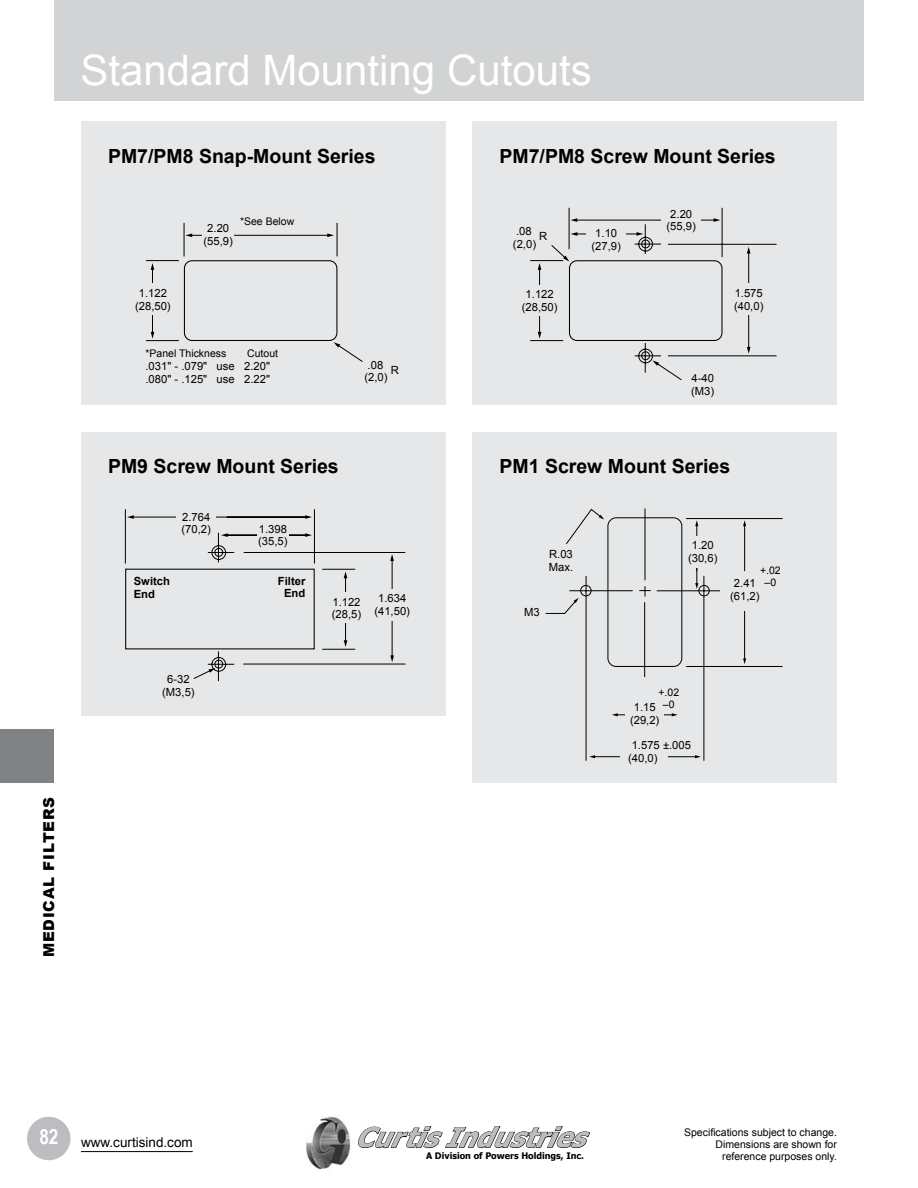
<style>
.page{position:relative;width:918px;height:1188px;background:#fff}
.page>*{position:absolute;margin:0;border:0;box-sizing:border-box;transform-origin:0 0}
.t1{font:42px "Arial";color:#fff}
.t2{font:italic 700 27px "Tahoma";color:#bcbdc0}
.t3{font:700 21px "Arial Narrow";color:#fff}
.t4{font:700 19.5px "Arial";color:#000}
.t5{font:900 15px "Arial";letter-spacing:.05em;color:#000}
.t6{font:13.5px "Arial";color:#000}
.t7{font:11.25px/12.8px "Arial";color:#000}
.t8{font:700 11.25px/12.8px "Arial";color:#000}
.t9{font:10.5px/12px "Arial";color:#000;text-align:center}
.t10{font:700 9px "Tahoma";color:#000}
</style>
<div class="page">
<svg style="left:358px;top:1126px;width:233px;height:22px"></svg>
<hr style="left:81px;top:1151px;width:112px;height:1px;background:#000">
<img style="left:306px;top:1116px;width:45px;height:54px">
<div style="left:27px;top:1117px;width:43px;height:43px;background:#bcbdc0;border-radius:50%"></div>
<div style="left:0;top:729px;width:54px;height:54px;background:#808285"></div>
<div style="left:54px;top:0;width:809px;height:100px;background:#d1d3d4"></div>
<div style="left:81px;top:122px;width:365px;height:283px;background:#e6e7e8"></div>
<div style="left:81px;top:432px;width:365px;height:284px;background:#e6e7e8"></div>
<div style="left:472px;top:122px;width:365px;height:283px;background:#e6e7e8"></div>
<div style="left:472px;top:432px;width:365px;height:351px;background:#e6e7e8"></div>
<div style="left:607px;top:517px;width:75px;height:150px;border:1px solid #000;border-radius:8px"></div>
<hr style="left:657px;top:591px;width:63px;height:1px;background:#000">
<hr style="left:645px;top:508px;width:1px;height:72px;background:#000">
<hr style="left:644px;top:602px;width:1px;height:75px;background:#000">
<hr style="left:586px;top:576px;width:1px;height:185px;background:#000">
<hr style="left:704px;top:576px;width:1px;height:185px;background:#000">
<hr style="left:686px;top:518px;width:97px;height:1px;background:#000">
<hr style="left:686px;top:666px;width:97px;height:1px;background:#000">
<hr style="left:744px;top:525px;width:1px;height:46px;background:#000">
<svg style="left:743px;top:520px;width:3px;height:6px"></svg>
<hr style="left:697px;top:525px;width:1px;height:46px;background:#000">
<svg style="left:695px;top:520px;width:3px;height:6px"></svg>
<hr style="left:697px;top:538px;width:1px;height:46px;background:#000">
<hr style="left:744px;top:611px;width:1px;height:48px;background:#000">
<svg style="left:743px;top:658px;width:3px;height:6px"></svg>
<svg style="left:589px;top:755px;width:31px;height:3px"></svg>
<svg style="left:668px;top:755px;width:33px;height:3px"></svg>
<svg style="left:612px;top:713px;width:66px;height:3px"></svg>
<svg style="left:566px;top:509px;width:38px;height:36px"></svg>
<svg style="left:546px;top:583px;width:164px;height:31px"></svg>
<div style="left:625px;top:698px;width:39px;height:31px;background:#e6e7e8"></div>
<div style="left:683px;top:536px;width:39px;height:31px;background:#e6e7e8"></div>
<hr style="left:146px;top:260px;width:33px;height:1px;background:#000">
<hr style="left:146px;top:340px;width:33px;height:1px;background:#000">
<hr style="left:184px;top:223px;width:1px;height:33px;background:#000">
<hr style="left:337px;top:223px;width:1px;height:33px;background:#000">
<hr style="left:152px;top:268px;width:1px;height:65px;background:#000">
<svg style="left:151px;top:332px;width:3px;height:7px"></svg>
<svg style="left:151px;top:263px;width:3px;height:7px"></svg>
<hr style="left:191px;top:235px;width:137px;height:1px;background:#000">
<svg style="left:327px;top:233px;width:7px;height:4px"></svg>
<svg style="left:185px;top:233px;width:7px;height:4px"></svg>
<svg style="left:183px;top:260px;width:180px;height:102px"></svg>
<hr style="left:322px;top:569px;width:33px;height:1px;background:#000">
<hr style="left:322px;top:649px;width:33px;height:1px;background:#000">
<hr style="left:345px;top:577px;width:1px;height:64px;background:#000">
<svg style="left:344px;top:640px;width:3px;height:7px"></svg>
<svg style="left:344px;top:571px;width:3px;height:7px"></svg>
<hr style="left:392px;top:559px;width:1px;height:97px;background:#000">
<svg style="left:390px;top:655px;width:4px;height:7px"></svg>
<svg style="left:390px;top:554px;width:4px;height:7px"></svg>
<hr style="left:243px;top:664px;width:162px;height:1px;background:#000">
<hr style="left:244px;top:552px;width:161px;height:1px;background:#000">
<hr style="left:314px;top:509px;width:1px;height:55px;background:#000">
<hr style="left:125px;top:509px;width:1px;height:55px;background:#000">
<hr style="left:115px;top:516px;width:1px;height:50px;background:#000">
<hr style="left:133px;top:517px;width:173px;height:1px;background:#000">
<svg style="left:305px;top:515px;width:7px;height:4px"></svg>
<svg style="left:127px;top:515px;width:7px;height:4px"></svg>
<svg style="left:115px;top:532px;width:200px;height:150px"></svg>
<hr style="left:917px;top:201px;width:1px;height:54px;background:#000">
<hr style="left:811px;top:201px;width:1px;height:54px;background:#000">
<hr style="left:722px;top:208px;width:1px;height:49px;background:#000">
<hr style="left:569px;top:208px;width:1px;height:41px;background:#000">
<svg style="left:530px;top:218px;width:247px;height:162px"></svg>
<div style="left:177px;top:507px;width:39px;height:32px;background:#e6e7e8"></div>
<div style="left:257px;top:521px;width:32px;height:28px;background:#e6e7e8"></div>
<div style="left:331px;top:593px;width:31px;height:30px;background:#e6e7e8"></div>
<div style="left:372px;top:589px;width:40px;height:32px;background:#e6e7e8"></div>
<div style="left:586px;top:224px;width:40px;height:31px;background:#e6e7e8"></div>
<div style="left:662px;top:206px;width:39px;height:28px;background:#e6e7e8"></div>
<div style="left:729px;top:284px;width:39px;height:31px;background:#e6e7e8"></div>
<div style="left:520px;top:285px;width:39px;height:31px;background:#e6e7e8"></div>
<div style="left:202px;top:219px;width:32px;height:31px;background:#e6e7e8"></div>
<div style="left:134px;top:284px;width:38px;height:31px;background:#e6e7e8"></div>
<h3 class="t5" style="left:38px;top:957px;width:162px;rotate:-90deg">MEDICAL FILTERS</h3>
<h1 class="t1" style="left:80px;top:42px;width:513px">Standard Mounting Cutouts</h1>
<h3 class="t4" style="left:108px;top:143px;width:269px">PM7/PM8 Snap-Mount Series</h3>
<p class="t7" style="left:135px;top:287px;width:37px;text-align:center">1.122 (28,50)</p>
<p class="t9" style="left:240px;top:216px;width:56px">*See Below</p>
<p class="t7" style="left:204px;top:222px;width:31px;text-align:center">2.20 (55,9)</p>
<p class="t9" style="left:146px;top:348px;width:82px">*Panel Thickness</p>
<p class="t9" style="left:247px;top:348px;width:32px">Cutout</p>
<p class="t7" style="left:146px;top:360px;width:126px">.031" - .079" use 2.20" .080" - .125" use 2.22"</p>
<p class="t7" style="left:364px;top:359px;width:25px">.08 (2,0)</p>
<p class="t7" style="left:391px;top:364px;width:10px">R</p>
<h3 class="t4" style="left:108px;top:454px;width:232px">PM9 Screw Mount Series</h3>
<p class="t7" style="left:182px;top:510px;width:31px">2.764 (70,2)</p>
<p class="t7" style="left:258px;top:522px;width:31px">1.398 (35,5)</p>
<p class="t8" style="left:134px;top:575px;width:38px">Switch<br>End</p>
<p class="t8" style="left:278px;top:575px;width:29px;text-align:center">Filter<br>End</p>
<p class="t7" style="left:162px;top:673px;width:34px;text-align:center">6-32 (M3,5)</p>
<p class="t7" style="left:332px;top:595px;width:31px">1.122 (28,5)</p>
<p class="t7" style="left:374px;top:592px;width:37px;text-align:center">1.634 (41,50)</p>
<h3 class="t4" style="left:500px;top:143px;width:278px">PM7/PM8 Screw Mount Series</h3>
<p class="t7" style="left:513px;top:225px;width:25px">.08 (2,0)</p>
<p class="t7" style="left:539px;top:230px;width:10px">R</p>
<p class="t7" style="left:522px;top:288px;width:37px;text-align:center">1.122 (28,50)</p>
<p class="t7" style="left:592px;top:227px;width:31px;text-align:center">1.10 (27,9)</p>
<p class="t7" style="left:667px;top:207px;width:31px;text-align:center">2.20 (55,9)</p>
<p class="t7" style="left:734px;top:287px;width:31px">1.575 (40,0)</p>
<p class="t7" style="left:691px;top:372px;width:25px">4-40 (M3)</p>
<h3 class="t4" style="left:500px;top:454px;width:232px">PM1 Screw Mount Series</h3>
<p class="t7" style="left:549px;top:548px;width:26px">R.03<br>Max.</p>
<p class="t7" style="left:524px;top:606px;width:17px">M3</p>
<p class="t7" style="left:688px;top:539px;width:31px;text-align:center">1.20 (30,6)</p>
<p class="t9" style="left:760px;top:564px;width:22px">+.02 –0</p>
<p class="t7" style="left:730px;top:577px;width:31px;text-align:center">2.41 (61,2)</p>
<p class="t9" style="left:658px;top:687px;width:22px">+.02 –0</p>
<p class="t7" style="left:630px;top:701px;width:31px;text-align:center">1.15 (29,2)</p>
<p class="t7" style="left:628px;top:739px;width:64px;text-indent:4px">1.575 ±.005 (40,0)</p>
<h3 class="t3" style="left:39px;top:1120px;width:21px">82</h3>
<h2 class="t2" style="left:354px;top:1118px;width:247px">CurtisIndustries</h2>
<p class="t10" style="left:426px;top:1150px;width:159px">A Division of Powers Holdings, Inc.</p>
<p class="t6" style="left:81px;top:1134px;width:113px">www.curtisind.com</p>
<p class="t9" style="left:684px;top:1127px;width:154px;text-align:right">Specifications subject to change.<br>Dimensions are shown for reference purposes only.</p>
</div>
